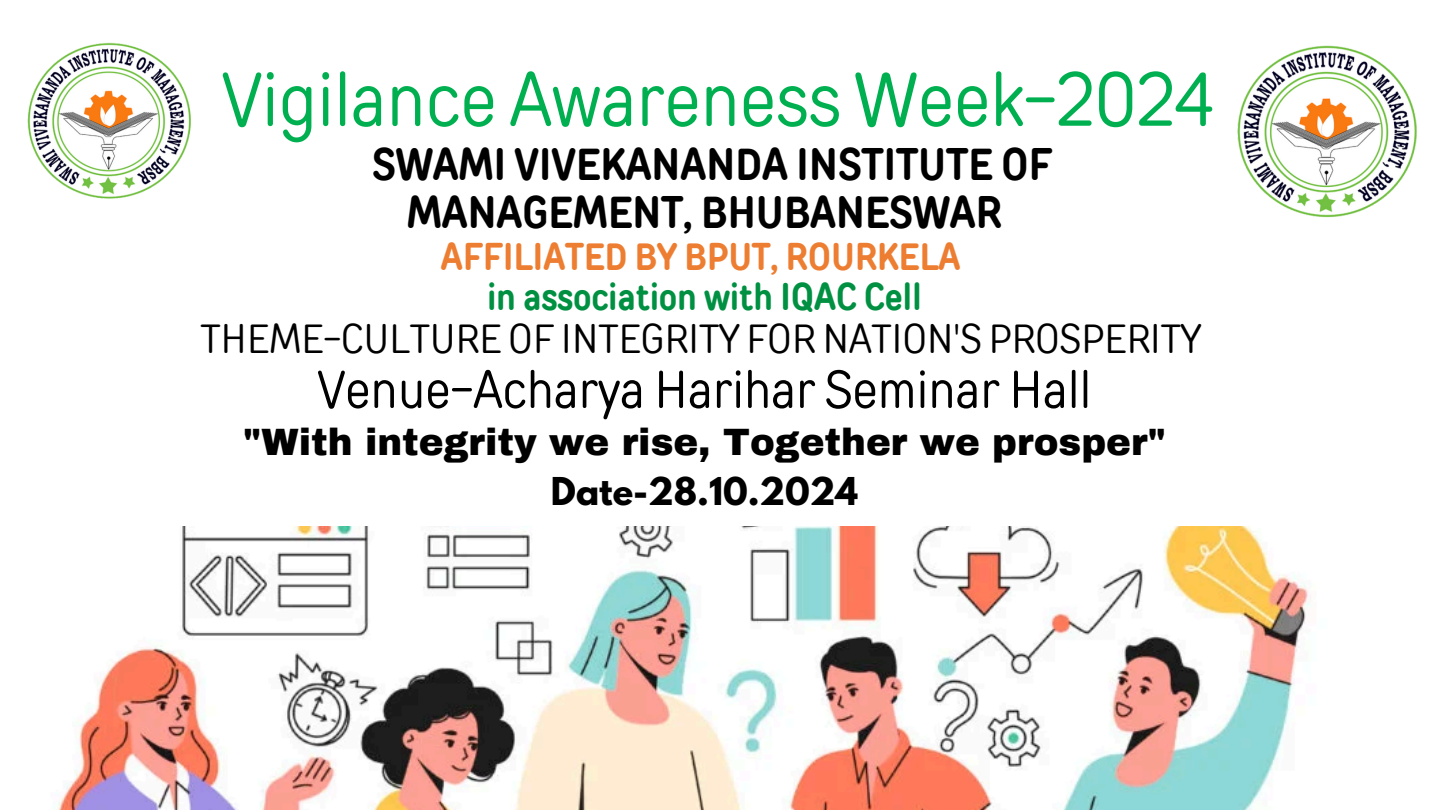
<style>
.page{position:relative;width:1440px;height:810px;background:#fff}
.page>*{position:absolute;margin:0;border:0;box-sizing:border-box;transform-origin:0 0}
.t1{font:75.6px "TT Rounds Condensed";letter-spacing:-.005em;color:#00b050}
.t2{font:52.6px "TT Rounds Condensed";letter-spacing:-.005em;color:#000}
.t3{font:700 44.6px/48px "TT Rounds Condensed";letter-spacing:-.005em;color:#000;text-align:center}
.t4{font:40.5px "TT Rounds Condensed";letter-spacing:-.005em;color:#000}
.t5{font:700 37.8px/40.5px "TT Rounds Condensed";letter-spacing:-.005em;color:#ed7d31;text-align:center}
.t6{font:900 37.3px "Archivo";color:#000}
.t7{font:700 34px "League Spartan";color:#000}
.s1{color:#009042}
</style>
<div class="page">
<img style="left:58px;top:526px;width:1252px;height:284px">
<img style="left:27px;top:42px;width:164px;height:157px">
<img style="left:1237px;top:45px;width:180px;height:173px">
<h1 class="t1" style="left:222px;top:54px;width:993px">Vigilance Awareness Week-2024</h1>
<h1 class="t3" style="left:372px;top:140px;width:682px">SWAMI VIVEKANANDA INSTITUTE OF<br>MANAGEMENT, BHUBANESWAR</h1>
<h1 class="t5" style="left:441px;top:236px;width:521px">AFFILIATED BY BPUT, ROURKELA <span class="s1">in association with IQAC Cell</span></h1>
<h1 class="t4" style="left:201px;top:315px;width:1002px">THEME-CULTURE OF INTEGRITY FOR NATION'S PROSPERITY</h1>
<h1 class="t2" style="left:317px;top:358px;width:776px">Venue-Acharya Harihar Seminar Hall</h1>
<p class="t6" style="left:243px;top:422px;width:925px">"With integrity we rise, Together we prosper"</p>
<p class="t7" style="left:551px;top:474px;width:309px">Date-28.10.2024</p>
</div>
